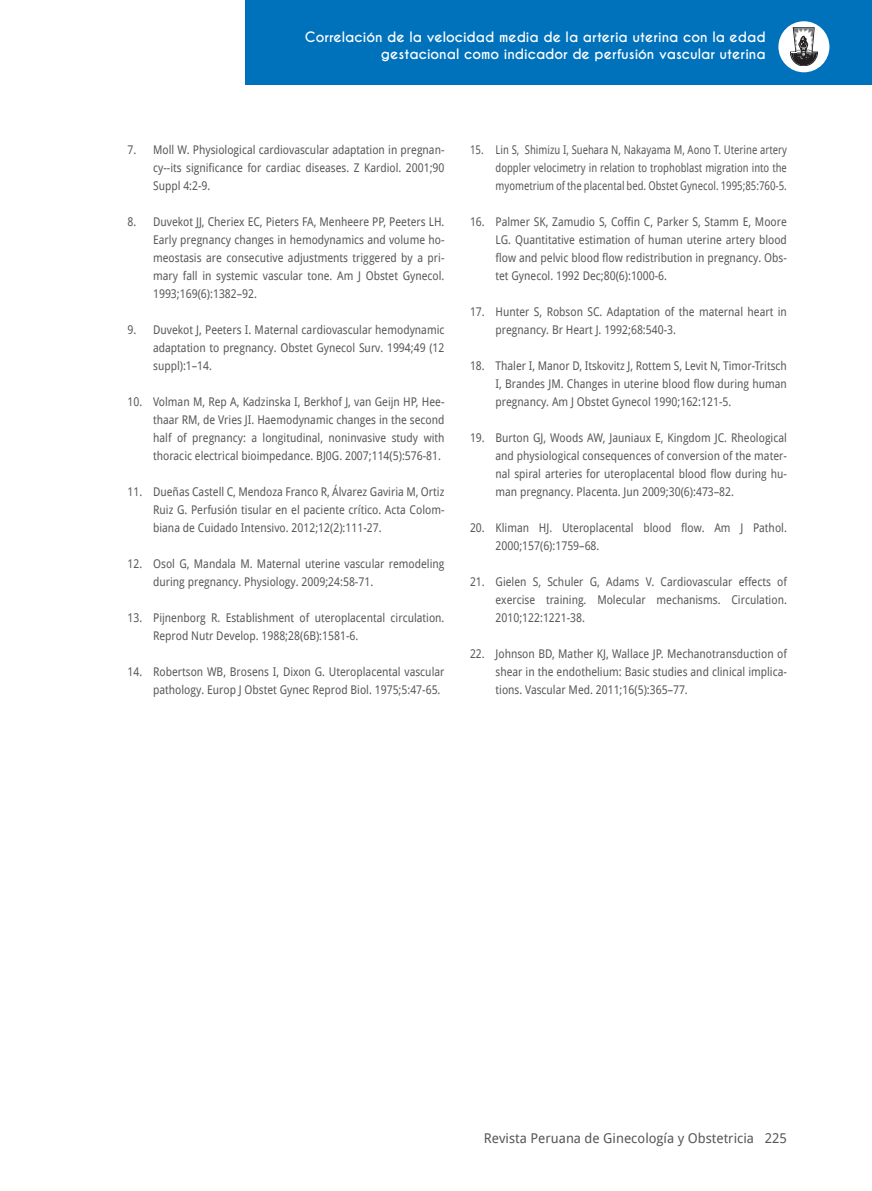
<style>
.page{position:relative;width:872px;height:1191px;background:#fff}
.page>*{position:absolute;margin:0;border:0;box-sizing:border-box;transform-origin:0 0}
.t1{font:700 13.5px/16.2px "Caviar Dreams";color:#fff;text-align:right}
.t2{font:13.5px "Droid Sans";color:#57585a}
.t3{font:12px/18px "Droid Sans";color:#57585a;text-align:justify;scale:.9 1}
.t4{font:12px/18px "Droid Sans";color:#57585a;text-align:justify;scale:.83 1}
</style>
<div class="page">
<div style="left:246px;top:0;width:626px;height:85px;background:#0072bc"></div>
<div style="left:778px;top:21px;width:51px;height:51px;background:#fff;border-radius:50%"></div>
<svg style="left:790px;top:28px;width:28px;height:38px"></svg>
<p class="t1" style="left:305px;top:30px;width:462px">Correlación de la velocidad media de la arteria uterina con la edad gestacional como indicador de perfusión vascular uterina</p>
<p class="t3" style="left:153px;top:140px;width:325px;text-indent:-26px">7. Moll W. Physiological cardiovascular adaptation in pregnan&shy;cy--its significance for cardiac diseases. Z Kardiol. 2001;90<br>Suppl 4:2-9.</p>
<p class="t3" style="left:153px;top:212px;width:325px;text-indent:-26px">8. Duvekot JJ, Cheriex EC, Pieters FA, Menheere PP, Peeters LH.<br>Early pregnancy changes in hemodynamics and volume ho&shy;meostasis are consecutive adjustments triggered by a pri&shy;mary fall in systemic vascular tone. Am J Obstet Gynecol.<br>1993;169(6):1382–92.</p>
<p class="t3" style="left:153px;top:320px;width:325px;text-indent:-26px">9. Duvekot J, Peeters I. Maternal cardiovascular hemodynamic adaptation to pregnancy. Obstet Gynecol Surv. 1994;49 (12 suppl):1–14.</p>
<p class="t3" style="left:153px;top:392px;width:325px;text-indent:-26px">10. Volman M, Rep A, Kadzinska I, Berkhof J, van Geijn HP, Hee&shy;thaar RM, de Vries JI. Haemodynamic changes in the second half of pregnancy: a longitudinal, noninvasive study with thoracic electrical bioimpedance. BJ0G. 2007;114(5):576-81.</p>
<p class="t3" style="left:153px;top:482px;width:325px;text-indent:-26px">11. Dueñas Castell C, Mendoza Franco R, Álvarez Gaviria M, Ortiz Ruiz G. Perfusión tisular en el paciente crítico. Acta Colom&shy;biana de Cuidado Intensivo. 2012;12(2):111-27.</p>
<p class="t3" style="left:153px;top:554px;width:325px;text-indent:-26px">12. Osol G, Mandala M. Maternal uterine vascular remodeling during pregnancy. Physiology. 2009;24:58-71.</p>
<p class="t3" style="left:153px;top:608px;width:325px;text-indent:-26px">13. Pijnenborg R. Establishment of uteroplacental circulation.<br>Reprod Nutr Develop. 1988;28(6B):1581-6.</p>
<p class="t3" style="left:153px;top:662px;width:325px;text-indent:-26px">14. Robertson WB, Brosens I, Dixon G. Uteroplacental vascular pathology. Europ J Obstet Gynec Reprod Biol. 1975;5:47-65.</p>
<p class="t4" style="left:495px;top:140px;width:352px;text-indent:-26px">15. Lin S, Shimizu I, Suehara N, Nakayama M, Aono T. Uterine artery doppler velocimetry in relation to trophoblast migration into the myometrium of the placental bed. Obstet Gynecol. 1995;85:760-5.</p>
<p class="t3" style="left:495px;top:212px;width:325px;text-indent:-26px">16. Palmer SK, Zamudio S, Coffin C, Parker S, Stamm E, Moore LG. Quantitative estimation of human uterine artery blood flow and pelvic blood flow redistribution in pregnancy. Obs&shy;tet Gynecol. 1992 Dec;80(6):1000-6.</p>
<p class="t3" style="left:495px;top:302px;width:325px;text-indent:-26px">17. Hunter S, Robson SC. Adaptation of the maternal heart in pregnancy. Br Heart J. 1992;68:540-3.</p>
<p class="t3" style="left:495px;top:356px;width:325px;text-indent:-26px">18. Thaler I, Manor D, Itskovitz J, Rottem S, Levit N, Timor-Tritsch I, Brandes JM. Changes in uterine blood flow during human pregnancy. Am J Obstet Gynecol 1990;162:121-5.</p>
<p class="t3" style="left:495px;top:428px;width:325px;text-indent:-26px">19. Burton GJ, Woods AW, Jauniaux E, Kingdom JC. Rheological and physiological consequences of conversion of the mater&shy;nal spiral arteries for uteroplacental blood flow during hu&shy;man pregnancy. Placenta. Jun 2009;30(6):473–82.</p>
<p class="t3" style="left:495px;top:518px;width:325px;text-indent:-26px">20. Kliman HJ. Uteroplacental blood flow. Am J Pathol.<br>2000;157(6):1759–68.</p>
<p class="t3" style="left:495px;top:572px;width:325px;text-indent:-26px">21. Gielen S, Schuler G, Adams V. Cardiovascular effects of exercise training. Molecular mechanisms. Circulation.<br>2010;122:1221-38.</p>
<p class="t3" style="left:495px;top:644px;width:325px;text-indent:-26px">22. Johnson BD, Mather KJ, Wallace JP. Mechanotransduction of shear in the endothelium: Basic studies and clinical implica&shy;tions. Vascular Med. 2011;16(5):365–77.</p>
<p class="t2" style="left:484px;top:1128px;width:304px">Revista Peruana de Ginecología y Obstetricia 225</p>
</div>
